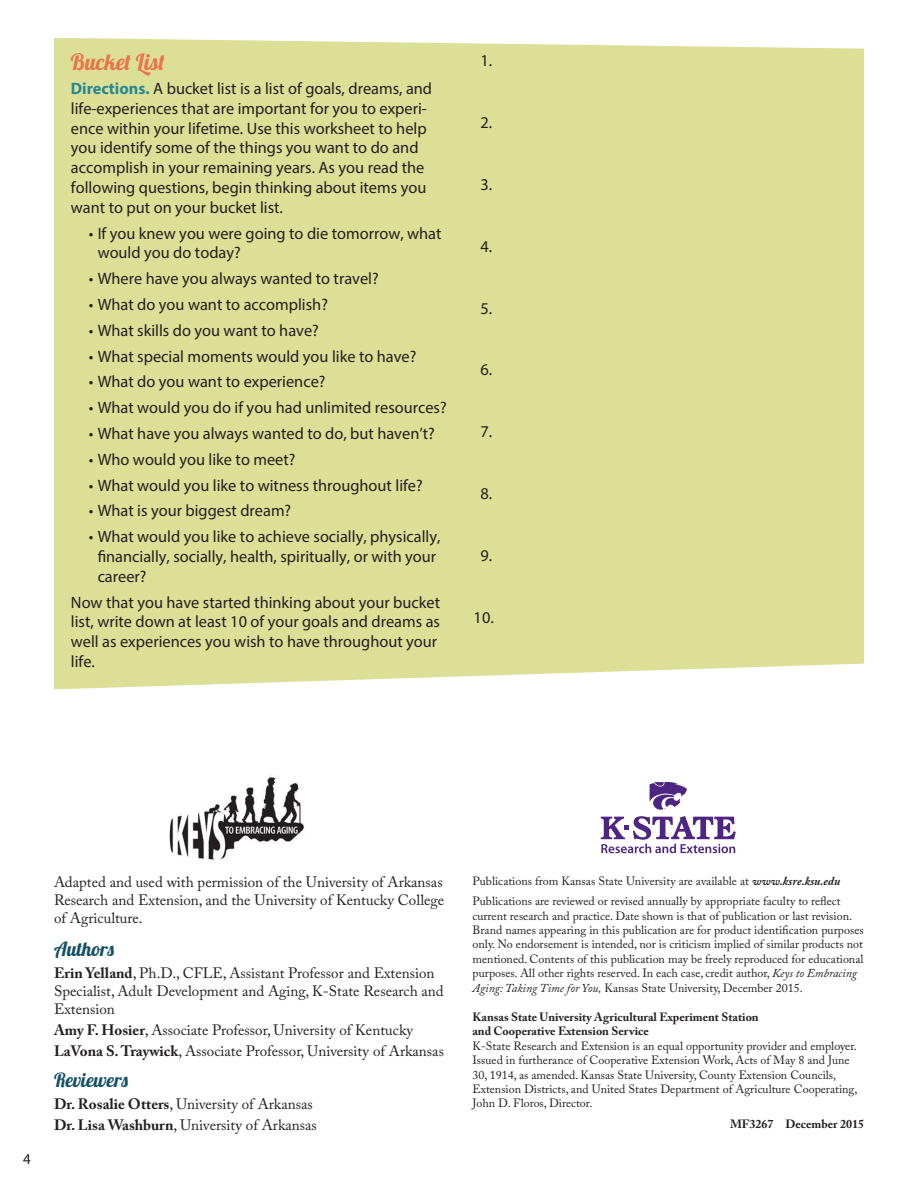
<style>
.page{position:relative;width:918px;height:1188px;background:#fff}
.page>*{position:absolute;margin:0;border:0;box-sizing:border-box;transform-origin:0 0}
.subhead_2{font:22.5px "Lobster 1.4";letter-spacing:.03em;color:#eb734b}
.subhead_3{font:19.5px "Lobster 1.4";color:#155165}
.Table_Text{font:16.5px/19.8px "Myriad Pro";color:#231f20}
.Authors{font:15px/18px "Adobe Caslon Pro";color:#231f20}
.Disclaimer{font:15px/18px "Adobe Caslon Pro";color:#231f20;text-align:justify}
.t1{font:15px "Myriad Pro";color:#231f20}
.Disclaimer-2{font:12px/14.4px "Adobe Caslon Pro";color:#231f20}
.KSRE{font:700 12px/14.4px "Adobe Caslon Pro";color:#231f20}
.Disclaimer-3{font:700 12px "Adobe Caslon Pro";color:#231f20}
.s1{font-weight:700;color:#288791}
.s2{font-weight:700}
.s3{font-weight:700;font-style:italic}
.s4{font-style:italic}
</style>
<div class="page">
<div style="left:54px;top:38px;width:810px;height:651px;background:#dcdf96"></div>
<svg style="left:601px;top:816px;width:135px;height:37px"></svg>
<svg style="left:650px;top:782px;width:37px;height:28px"></svg>
<img style="left:169px;top:777px;width:135px;height:83px">
<p class="subhead_2" style="left:71px;top:47px;width:96px">Bucket List</p>
<p class="Table_Text" style="left:71px;top:78px;width:363px"><span class="s1">Directions.</span> A bucket list is a list of goals, dreams, and life-experiences that are important for you to experi&shy;ence within your lifetime. Use this worksheet to help you identify some of the things you want to do and accomplish in your remaining years. As you read the following questions, begin thinking about items you want to put on your bucket list.</p>
<p class="Table_Text" style="left:98px;top:223px;width:345px;text-indent:-9px">• If you knew you were going to die tomorrow, what would you do today?</p>
<p class="Table_Text" style="left:89px;top:269px;width:292px">• Where have you always wanted to travel?</p>
<p class="Table_Text" style="left:89px;top:294px;width:241px">• What do you want to accomplish?</p>
<p class="Table_Text" style="left:89px;top:320px;width:232px">• What skills do you want to have?</p>
<p class="Table_Text" style="left:89px;top:346px;width:329px">• What special moments would you like to have?</p>
<p class="Table_Text" style="left:89px;top:372px;width:238px">• What do you want to experience?</p>
<p class="Table_Text" style="left:89px;top:398px;width:359px">• What would you do if you had unlimited resources?</p>
<p class="Table_Text" style="left:89px;top:423px;width:348px">• What have you always wanted to do, but haven’t?</p>
<p class="Table_Text" style="left:89px;top:449px;width:208px">• Who would you like to meet?</p>
<p class="Table_Text" style="left:89px;top:475px;width:335px">• What would you like to witness throughout life?</p>
<p class="Table_Text" style="left:89px;top:501px;width:204px">• What is your biggest dream?</p>
<p class="Table_Text" style="left:98px;top:527px;width:344px;text-indent:-9px">• What would you like to achieve socially, physically, financially, socially, health, spiritually, or with your career?</p>
<p class="Table_Text" style="left:71px;top:592px;width:371px">Now that you have started thinking about your bucket list, write down at least 10 of your goals and dreams as well as experiences you wish to have throughout your life.</p>
<p class="Table_Text" style="left:481px;top:51px;width:13px">1.</p>
<p class="Table_Text" style="left:481px;top:112px;width:13px">2.</p>
<p class="Table_Text" style="left:481px;top:174px;width:13px">3.</p>
<p class="Table_Text" style="left:481px;top:236px;width:13px">4.</p>
<p class="Table_Text" style="left:481px;top:298px;width:13px">5.</p>
<p class="Table_Text" style="left:481px;top:360px;width:13px">6.</p>
<p class="Table_Text" style="left:481px;top:421px;width:13px">7.</p>
<p class="Table_Text" style="left:481px;top:483px;width:13px">8.</p>
<p class="Table_Text" style="left:481px;top:545px;width:13px">9.</p>
<p class="Table_Text" style="left:474px;top:607px;width:22px">10.</p>
<p class="t1" style="left:23px;top:1150px;width:9px">4</p>
<p class="Disclaimer" style="left:54px;top:873px;width:392px">Adapted and used with permission of the University of Arkansas Research and Extension, and the University of Kentucky College of Agriculture.</p>
<p class="subhead_3" style="left:54px;top:936px;width:61px">Authors</p>
<p class="Authors" style="left:54px;top:964px;width:391px"><span class="s2">Erin Yelland</span>, Ph.D., CFLE, Assistant Professor and Extension<br>Specialist, Adult Development and Aging, K-State Research and<br>Extension</p>
<p class="Authors" style="left:54px;top:1021px;width:361px"><span class="s2">Amy F. Hosier</span>, Associate Professor, University of Kentucky</p>
<p class="Authors" style="left:54px;top:1042px;width:392px"><span class="s2">LaVona S. Traywick</span>, Associate Professor, University of Arkansas</p>
<p class="subhead_3" style="left:54px;top:1067px;width:75px">Reviewers</p>
<p class="Authors" style="left:54px;top:1095px;width:260px"><span class="s2">Dr. Rosalie Otters</span>, University of Arkansas</p>
<p class="Authors" style="left:54px;top:1116px;width:264px"><span class="s2">Dr. Lisa Washburn</span>, University of Arkansas</p>
<p class="Disclaimer-2" style="left:472px;top:873px;width:369px">Publications from Kansas State University are available at <span class="s3">www.ksre.ksu.edu</span></p>
<p class="Disclaimer-2" style="left:472px;top:894px;width:393px">Publications are reviewed or revised annually by appropriate faculty to reflect current research and practice. Date shown is that of publication or last revision.<br>Brand names appearing in this publication are for product identification purposes only. No endorsement is intended, nor is criticism implied of similar products not mentioned. Contents of this publication may be freely reproduced for educational purposes. All other rights reserved. In each case, credit author, <span class="s4">Keys to Embracing Aging: Taking Time for You,</span> Kansas State University, December 2015.</p>
<p class="KSRE" style="left:472px;top:1010px;width:288px">Kansas State University Agricultural Experiment Station and Cooperative Extension Service</p>
<p class="Disclaimer-2" style="left:472px;top:1038px;width:386px">K-State Research and Extension is an equal opportunity provider and employer.<br>Issued in furtherance of Cooperative Extension Work, Acts of May 8 and June 30, 1914, as amended. Kansas State University, County Extension Councils, Extension Districts, and United States Department of Agriculture Cooperating, John D. Floros, Director.</p>
<p class="Disclaimer-3" style="left:730px;top:1117px;width:135px">MF3267 December 2015</p>
</div>
